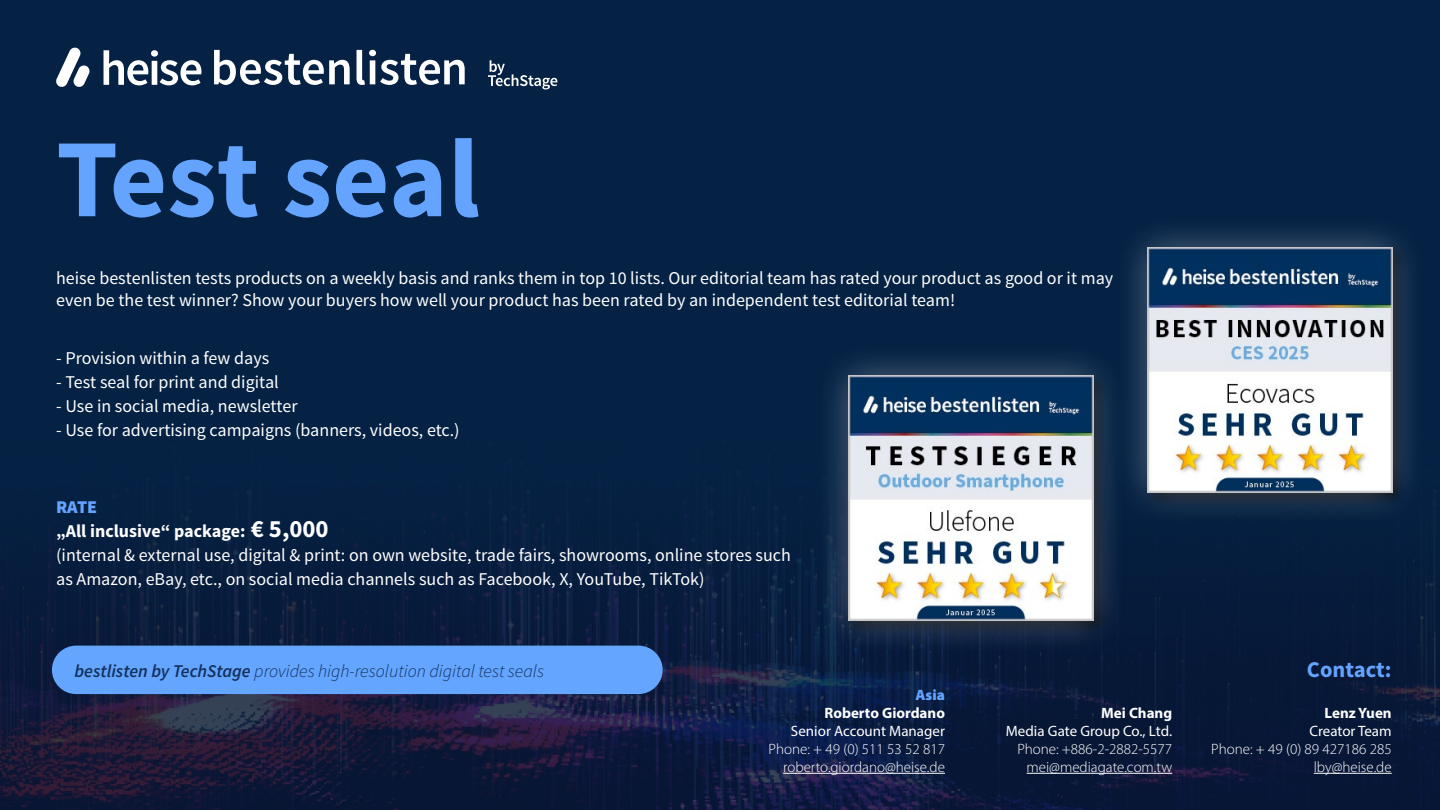
<style>
.page{position:relative;width:1440px;height:810px;background:#fff}
.page>*{position:absolute;margin:0;border:0;box-sizing:border-box;transform-origin:0 0}
.t1{font:700 111.45px "Source Sans Pro";color:#64a4ff}
.t2{font:700 22.5px "Source Sans Pro";color:#64a4ff}
.t3{font:18px/24px "Source Sans Pro";color:#fff}
.t4{font:italic 300 18px "Source Sans Pro";color:#14315b}
.t5{font:300 15px/18px "Myriad Pro";color:#fff;text-align:right}
.t6{font:15px "Myriad Pro";color:#fff}
.t7{font:700 15px "Myriad Pro";color:#fff}
.t8{font:900 15px "Myriad Pro";color:#64a5ff}
.s1{font-weight:900;color:#64a4ff}
.s2{font-weight:700}
.s3{font-weight:700;font-size:24.75px}
.s4{font-weight:600}
</style>
<div class="page">
<img style="left:0;top:0;width:1440px;height:810px">
<svg style="left:56px;top:48px;width:34px;height:40px"></svg>
<svg style="left:104px;top:50px;width:97px;height:35px"></svg>
<svg style="left:214px;top:50px;width:136px;height:35px"></svg>
<svg style="left:357px;top:50px;width:108px;height:35px"></svg>
<svg style="left:488px;top:60px;width:69px;height:29px;background:#344c67"></svg>
<div style="left:813px;top:341px;width:315px;height:315px;background:#fff;opacity:.33"></div>
<img style="left:848px;top:376px;width:246px;height:245px">
<div style="left:1113px;top:213px;width:315px;height:315px;background:#fff;opacity:.33"></div>
<img style="left:1148px;top:248px;width:245px;height:245px">
<div style="left:52px;top:646px;width:611px;height:48px;background:#64a5ff;border-radius:24px"></div>
<hr style="left:1027px;top:773px;width:145px;height:1px;background:#fff">
<hr style="left:1314px;top:773px;width:78px;height:1px;background:#fff">
<hr style="left:783px;top:773px;width:162px;height:1px;background:#fff">
<h1 class="t1" style="left:56px;top:108px;width:425px">Test seal</h1>
<p class="t3" style="left:56px;top:267px;width:1059px;line-height:21.6px">heise bestenlisten tests products on a weekly basis and ranks them in top 10 lists. Our editorial team has rated your product as good or it may even be the test winner? Show your buyers how well your product has been rated by an independent test editorial team!</p>
<p class="t3" style="left:56px;top:346px;width:215px">- Provision within a few days</p>
<p class="t3" style="left:56px;top:370px;width:224px">- Test seal for print and digital</p>
<p class="t3" style="left:56px;top:394px;width:243px">- Use in social media, newsletter</p>
<p class="t3" style="left:56px;top:418px;width:405px">- Use for advertising campaigns (banners, videos, etc.)</p>
<p class="t3" style="left:56px;top:495px;width:736px"><span class="s1">RATE<br></span><span class="s2">„All inclusive“ package:</span> <span class="s3">€ 5,000<br></span>(internal &amp; external use, digital &amp; print: on own website, trade fairs, showrooms, online stores such as Amazon, eBay, etc., on social media channels such as Facebook, X, YouTube, TikTok)</p>
<p class="t4" style="left:74px;top:660px;width:471px"><span class="s4">bestlisten by TechStage</span> provides high-resolution digital test seals</p>
<p class="t8" style="left:916px;top:686px;width:31px">Asia</p>
<p class="t7" style="left:824px;top:703px;width:122px">Roberto Giordano</p>
<p class="t6" style="left:791px;top:722px;width:156px">Senior Account Manager</p>
<p class="t5" style="left:769px;top:740px;width:178px">Phone: + 49 (0) 511 53 52 817 roberto.giordano@heise.de</p>
<p class="t7" style="left:1101px;top:703px;width:72px">Mei Chang</p>
<p class="t6" style="left:1006px;top:722px;width:168px">Media Gate Group Co., Ltd.</p>
<p class="t5" style="left:1017px;top:740px;width:156px">Phone: +886-2-2882-5577 mei@mediagate.com.tw</p>
<p class="t2" style="left:1307px;top:655px;width:86px">Contact:</p>
<p class="t7" style="left:1325px;top:703px;width:69px">Lenz Yuen</p>
<p class="t6" style="left:1309px;top:722px;width:84px">Creator Team</p>
<p class="t5" style="left:1211px;top:740px;width:182px">Phone: + 49 (0) 89 427186 285 lby@heise.de</p>
</div>
